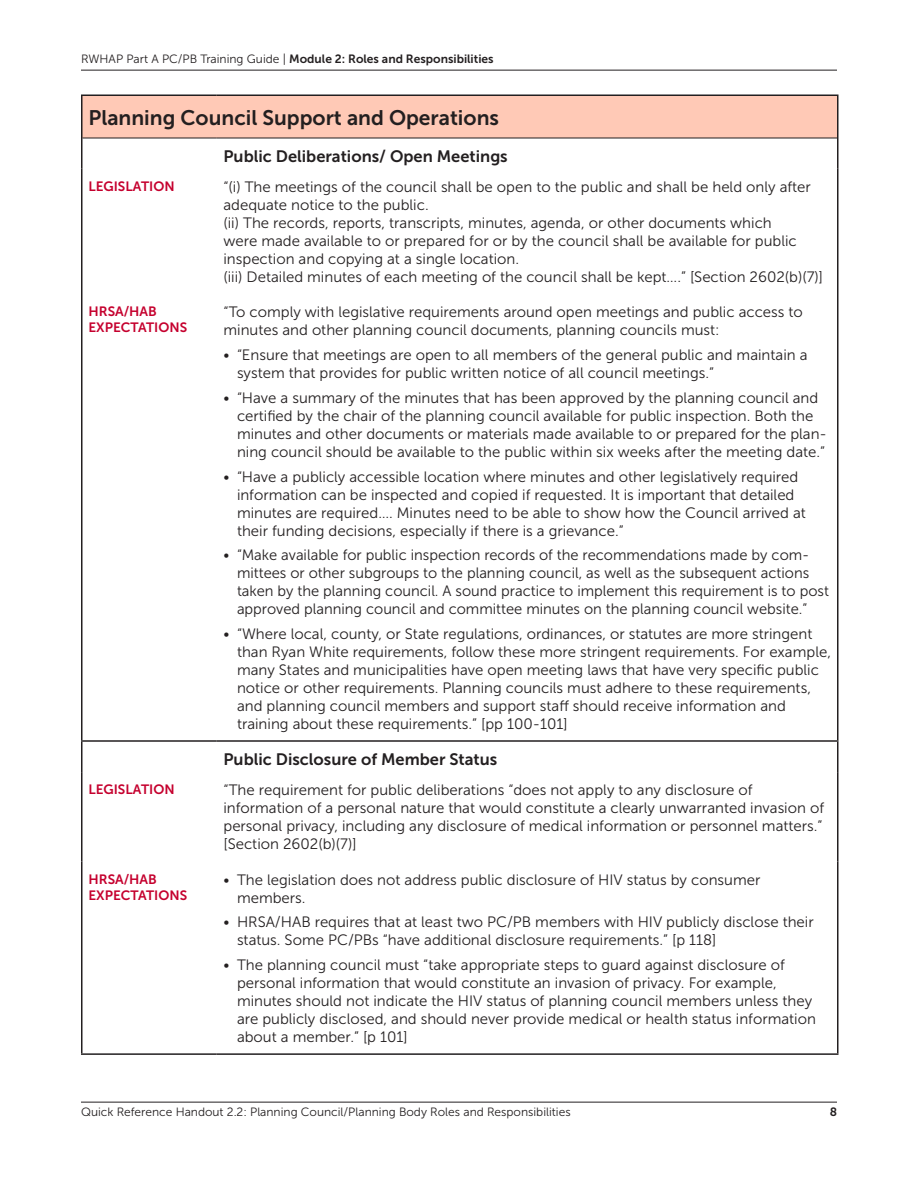
<style>
.page{position:relative;width:918px;height:1188px;background:#fff}
.page>*{position:absolute;margin:0;border:0;box-sizing:border-box;transform-origin:0 0}
.t1{font:21px "Museo Sans 700";color:#231f20}
.table__header{font:16.5px "Museo Sans 700";color:#231f20}
.table__main{font:15px/18px "Museo Sans 300";color:#231f20}
.table__h2{font:13.5px/16.2px "Museo Sans 700";color:#c5002e}
.t2{font:12px "Museo Sans 300";color:#231f20}
.t3{font:12px "Museo Sans 700";color:#231f20}
.s1{font-family:"Museo Sans 300"}
</style>
<div class="page">
<hr style="left:81px;top:1102px;width:756px;height:1px;background:#231f20">
<hr style="left:81px;top:70px;width:756px;height:1px;background:#231f20">
<div style="left:82px;top:95px;width:756px;height:43px;background:#ffc9b6"></div>
<hr style="left:82px;top:138px;width:135px;height:1px;background:#231f20">
<hr style="left:217px;top:138px;width:620px;height:1px;background:#231f20">
<hr style="left:81px;top:94px;width:136px;height:2px;background:#231f20">
<hr style="left:81px;top:96px;width:1px;height:42px;background:#231f20">
<hr style="left:217px;top:94px;width:621px;height:2px;background:#231f20">
<hr style="left:837px;top:96px;width:1px;height:42px;background:#231f20">
<hr style="left:81px;top:138px;width:1px;height:31px;background:#231f20">
<hr style="left:837px;top:138px;width:1px;height:31px;background:#231f20">
<hr style="left:81px;top:169px;width:1px;height:125px;background:#231f20">
<hr style="left:837px;top:169px;width:1px;height:125px;background:#231f20">
<hr style="left:81px;top:294px;width:1px;height:446px;background:#231f20">
<hr style="left:837px;top:294px;width:1px;height:446px;background:#231f20">
<hr style="left:81px;top:740px;width:136px;height:2px;background:#231f20">
<hr style="left:81px;top:742px;width:1px;height:30px;background:#231f20">
<hr style="left:217px;top:740px;width:621px;height:2px;background:#231f20">
<hr style="left:837px;top:742px;width:1px;height:30px;background:#231f20">
<hr style="left:81px;top:772px;width:1px;height:89px;background:#231f20">
<hr style="left:837px;top:772px;width:1px;height:89px;background:#231f20">
<hr style="left:81px;top:861px;width:1px;height:192px;background:#231f20">
<hr style="left:837px;top:861px;width:1px;height:192px;background:#231f20">
<hr style="left:81px;top:1053px;width:136px;height:2px;background:#231f20">
<hr style="left:217px;top:1053px;width:621px;height:2px;background:#231f20">
<p class="t3" style="left:81px;top:52px;width:414px"><span class="s1">RWHAP Part A PC/PB Training Guide |</span> Module 2: Roles and Responsibilities</p>
<p class="t1" style="left:88px;top:106px;width:412px">Planning Council Support and Operations</p>
<p class="table__header" style="left:224px;top:147px;width:286px">Public Deliberations/ Open Meetings</p>
<p class="table__h2" style="left:88px;top:178px;width:88px">LEGISLATION</p>
<p class="table__main" style="left:224px;top:178px;width:589px">“(i) The meetings of the council shall be open to the public and shall be held only after adequate notice to the public.</p>
<p class="table__main" style="left:224px;top:214px;width:575px">(ii) The records, reports, transcripts, minutes, agenda, or other documents which were made available to or prepared for or by the council shall be available for public inspection and copying at a single location.</p>
<p class="table__main" style="left:224px;top:268px;width:601px">(iii) Detailed minutes of each meeting of the council shall be kept….” [Section 2602(b)(7)]</p>
<p class="table__h2" style="left:88px;top:303px;width:100px">HRSA/HAB<br>EXPECTATIONS</p>
<p class="table__main" style="left:224px;top:303px;width:581px">“To comply with legislative requirements around open meetings and public access to minutes and other planning council documents, planning councils must:</p>
<p class="table__main" style="left:237px;top:346px;width:572px;text-indent:-14px">• “Ensure that meetings are open to all members of the general public and maintain a system that provides for public written notice of all council meetings.”</p>
<p class="table__main" style="left:237px;top:389px;width:592px;text-indent:-14px">• “Have a summary of the minutes that has been approved by the planning council and certified by the chair of the planning council available for public inspection. Both the minutes and other documents or materials made available to or prepared for the plan&shy;ning council should be available to the public within six weeks after the meeting date.”</p>
<p class="table__main" style="left:237px;top:467px;width:570px;text-indent:-14px">• “Have a publicly accessible location where minutes and other legislatively required information can be inspected and copied if requested. It is important that detailed minutes are required…. Minutes need to be able to show how the Council arrived at their funding decisions, especially if there is a grievance.”</p>
<p class="table__main" style="left:237px;top:546px;width:593px;text-indent:-14px">• “Make available for public inspection records of the recommendations made by com&shy;mittees or other subgroups to the planning council, as well as the subsequent actions taken by the planning council. A sound practice to implement this requirement is to post approved planning council and committee minutes on the planning council website.”</p>
<p class="table__main" style="left:237px;top:625px;width:596px;text-indent:-14px">• “Where local, county, or State regulations, ordinances, or statutes are more stringent than Ryan White requirements, follow these more stringent requirements. For example, many States and municipalities have open meeting laws that have very specific public notice or other requirements. Planning councils must adhere to these requirements, and planning council members and support staff should receive information and training about these requirements.” [pp 100-101]</p>
<p class="table__header" style="left:224px;top:750px;width:275px">Public Disclosure of Member Status</p>
<p class="table__h2" style="left:88px;top:781px;width:88px">LEGISLATION</p>
<p class="table__main" style="left:224px;top:781px;width:602px">“The requirement for public deliberations “does not apply to any disclosure of information of a personal nature that would constitute a clearly unwarranted invasion of personal privacy, including any disclosure of medical information or personnel matters.”</p>
<p class="table__main" style="left:224px;top:835px;width:135px">[Section 2602(b)(7)]</p>
<p class="table__h2" style="left:88px;top:871px;width:100px">HRSA/HAB<br>EXPECTATIONS</p>
<p class="table__main" style="left:237px;top:871px;width:525px;text-indent:-14px">• The legislation does not address public disclosure of HIV status by consumer members.</p>
<p class="table__main" style="left:237px;top:913px;width:578px;text-indent:-14px">• HRSA/HAB requires that at least two PC/PB members with HIV publicly disclose their status. Some PC/PBs “have additional disclosure requirements.” [p 118]</p>
<p class="table__main" style="left:237px;top:956px;width:580px;text-indent:-14px">• The planning council must “take appropriate steps to guard against disclosure of personal information that would constitute an invasion of privacy. For example, minutes should not indicate the HIV status of planning council members unless they are publicly disclosed, and should never provide medical or health status information about a member.” [p 101]</p>
<p class="t2" style="left:81px;top:1105px;width:491px">Quick Reference Handout 2.2: Planning Council/Planning Body Roles and Responsibilities</p>
<p class="t3" style="left:830px;top:1105px;width:9px">8</p>
</div>
